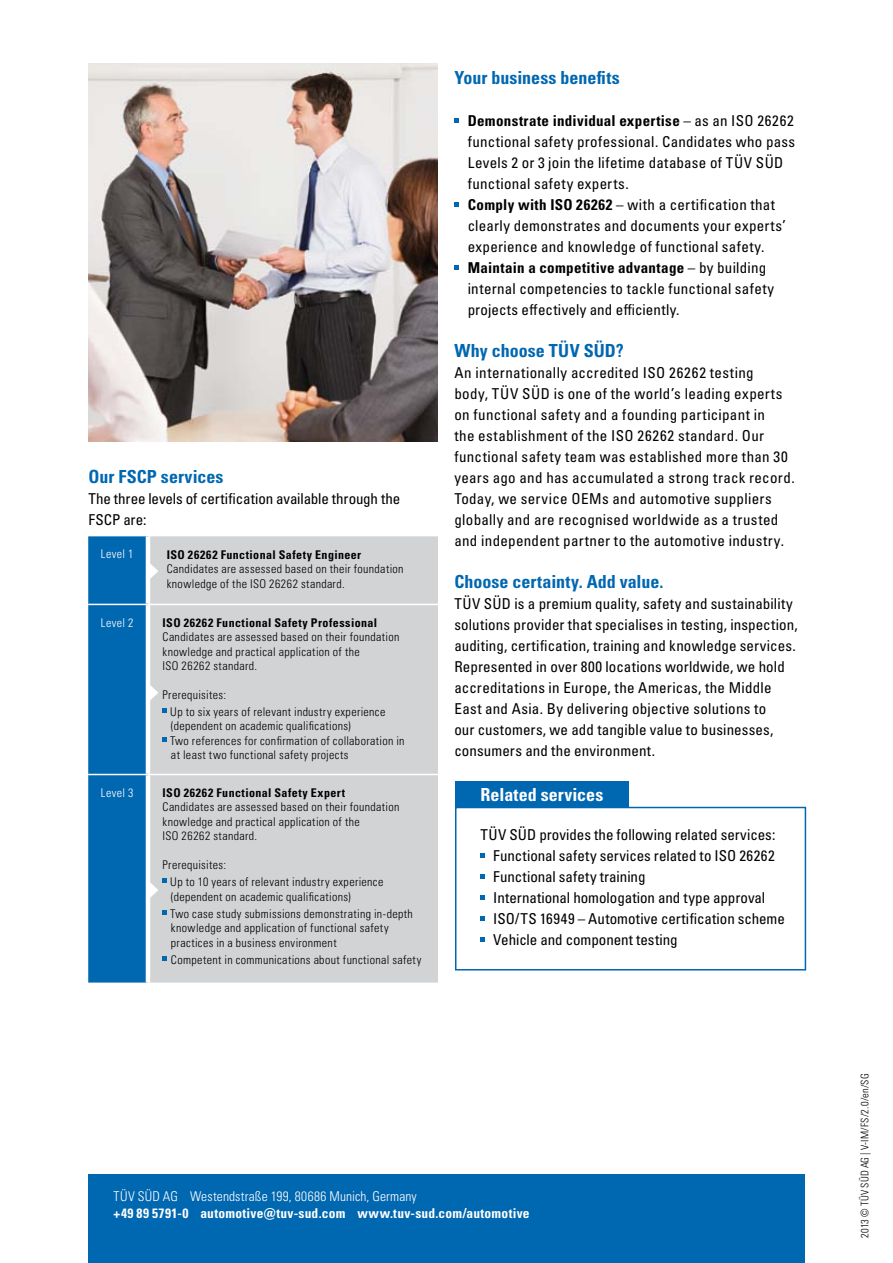
<style>
.page{position:relative;width:893px;height:1263px;background:#fff}
.page>*{position:absolute;margin:0;border:0;box-sizing:border-box;transform-origin:0 0}
.t1{font:18px "Univers LTCYR 67 Bold Cond";color:#0067b1}
.t2{font:18px "Univers LTCYR 67 Bold Cond";letter-spacing:.005em;color:#fff}
.t3{font:condensed 15px/21px "Univers LTCYR 57";letter-spacing:.015em;color:#000}
.t4{font:15px "Univers LTCYR 67 Bold Cond";letter-spacing:.02em;color:#000}
.t5{font:condensed 15px/21px "Univers LTCYR 57";letter-spacing:-.01em;color:#000}
.t6{font:13.5px "Univers LTCYR 67 Bold Cond";letter-spacing:.02em;color:#fff}
.t7{font:13.5px "Univers LTCYR 47 Light Cond";letter-spacing:.01em;color:#fff}
.t8{font:12px/14.4px "Univers LTCYR 47 Light Cond";letter-spacing:.03em;color:#000}
.t9{font:12px "Univers LTCYR 67 Bold Cond";letter-spacing:.04em;color:#000}
.t10{font:12px "Univers LTCYR 47 Light Cond";letter-spacing:.03em;color:#fff}
.t11{font:10.5px "Univers LTCYR 47 Light Cond";letter-spacing:.015em;color:#000}
.s1{font-family:"Univers LTCYR 57";font-stretch:condensed}
.s2{font-family:"Univers LTCYR 67 Bold Cond";font-stretch:normal}
</style>
<div class="page">
<svg style="left:454px;top:118px;width:5px;height:5px"></svg>
<svg style="left:454px;top:202px;width:5px;height:5px"></svg>
<svg style="left:454px;top:266px;width:5px;height:4px"></svg>
<div style="left:88px;top:1174px;width:717px;height:89px;background:#0067b1"></div>
<img style="left:88px;top:63px;width:350px;height:378px">
<div style="left:167px;top:536px;width:271px;height:446px;background:#d1d3d4"></div>
<hr style="left:148px;top:604px;width:290px;height:1px;background:#fff">
<hr style="left:148px;top:774px;width:290px;height:1px;background:#fff">
<svg style="left:88px;top:536px;width:79px;height:446px;background:#3c87bd"></svg>
<div style="left:455px;top:807px;width:351px;height:163px;border:2px solid #0067b1"></div>
<div style="left:455px;top:781px;width:173px;height:26px;background:#0067b1"></div>
<svg style="left:480px;top:854px;width:5px;height:4px"></svg>
<svg style="left:480px;top:875px;width:5px;height:4px"></svg>
<svg style="left:480px;top:896px;width:5px;height:4px"></svg>
<svg style="left:480px;top:917px;width:5px;height:4px"></svg>
<svg style="left:480px;top:938px;width:5px;height:4px"></svg>
<p class="t1" style="left:88px;top:466px;width:137px">Our FSCP services</p>
<p class="t5" style="left:88px;top:488px;width:313px">The three levels of certification available through the<br>FSCP are:</p>
<p class="t10" style="left:101px;top:546px;width:34px">Level 1</p>
<p class="t9" style="left:167px;top:547px;width:196px">ISO 26262 Functional Safety Engineer</p>
<p class="t8" style="left:167px;top:561px;width:238px">Candidates are assessed based on their foundation knowledge of the ISO 26262 standard.</p>
<p class="t10" style="left:101px;top:615px;width:34px">Level 2</p>
<p class="t9" style="left:162px;top:615px;width:216px">ISO 26262 Functional Safety Professional</p>
<p class="t8" style="left:162px;top:629px;width:238px">Candidates are assessed based on their foundation knowledge and practical application of the<br>ISO 26262 standard.</p>
<p class="t8" style="left:170px;top:685px;width:217px;line-height:17.2px;text-indent:-8px">Prerequisites:<br>Up to six years of relevant industry experience</p>
<p class="t8" style="left:170px;top:718px;width:236px">(dependent on academic qualifications)<br>Two references for confirmation of collaboration in at least two functional safety projects</p>
<p class="t10" style="left:101px;top:784px;width:34px">Level 3</p>
<p class="t9" style="left:162px;top:785px;width:184px">ISO 26262 Functional Safety Expert</p>
<p class="t8" style="left:162px;top:799px;width:238px">Candidates are assessed based on their foundation knowledge and practical application of the<br>ISO 26262 standard.</p>
<p class="t8" style="left:170px;top:855px;width:215px;line-height:17.2px;text-indent:-8px">Prerequisites:<br>Up to 10 years of relevant industry experience</p>
<p class="t8" style="left:170px;top:887px;width:244px;line-height:17.2px">(dependent on academic qualifications)<br>Two case study submissions demonstrating in-depth</p>
<p class="t8" style="left:171px;top:920px;width:219px">knowledge and application of functional safety practices in a business environment</p>
<p class="t8" style="left:171px;top:952px;width:252px">Competent in communications about functional safety</p>
<p class="t1" style="left:454px;top:67px;width:167px">Your business benefits</p>
<p class="t4" style="left:468px;top:111px;width:328px">Demonstrate individual expertise <span class="s1">– as an ISO 26262</span></p>
<p class="t3" style="left:468px;top:131px;width:329px">functional safety professional. Candidates who pass Levels 2 or 3 join the lifetime database of TÜV SÜD functional safety experts.<br><span class="s2">Comply with ISO 26262</span> – with a certification that clearly demonstrates and documents your experts’ experience and knowledge of functional safety.</p>
<p class="t4" style="left:468px;top:258px;width:300px">Maintain a competitive advantage <span class="s1">– by building</span></p>
<p class="t3" style="left:468px;top:278px;width:308px">internal competencies to tackle functional safety projects effectively and efficiently.</p>
<p class="t1" style="left:454px;top:340px;width:171px">Why choose TÜV SÜD?</p>
<p class="t3" style="left:454px;top:362px;width:342px">An internationally accredited ISO 26262 testing<br>body, TÜV SÜD is one of the world’s leading experts on functional safety and a founding participant in<br>the establishment of the ISO 26262 standard. Our functional safety team was established more than 30 years ago and has accumulated a strong track record.<br>Today, we service OEMs and automotive suppliers globally and are recognised worldwide as a trusted and independent partner to the automotive industry.</p>
<p class="t1" style="left:454px;top:571px;width:210px">Choose certainty. Add value.</p>
<p class="t3" style="left:454px;top:593px;width:345px">TÜV SÜD is a premium quality, safety and sustainability solutions provider that specialises in testing, inspection, auditing, certification, training and knowledge services.<br>Represented in over 800 locations worldwide, we hold accreditations in Europe, the Americas, the Middle East and Asia. By delivering objective solutions to<br>our customers, we add tangible value to businesses, consumers and the environment.</p>
<p class="t2" style="left:480px;top:784px;width:124px">Related services</p>
<p class="t3" style="left:493px;top:824px;width:293px;text-indent:-13px">TÜV SÜD provides the following related services:<br>Functional safety services related to ISO 26262<br>Functional safety training<br>International homologation and type approval ISO/TS 16949 – Automotive certification scheme Vehicle and component testing</p>
<p class="t7" style="left:114px;top:1187px;width:305px">TÜV SÜD AG Westendstraße 199, 80686 Munich, Germany</p>
<p class="t6" style="left:114px;top:1204px;width:417px">+49 89 5791-0 automotive@tuv-sud.com www.tuv-sud.com/automotive</p>
<p class="t11" style="left:858px;top:1238px;width:166px;rotate:-90deg">2013 © TÜV SÜD AG | V-IM/FS/2.0/en/SG</p>
</div>
